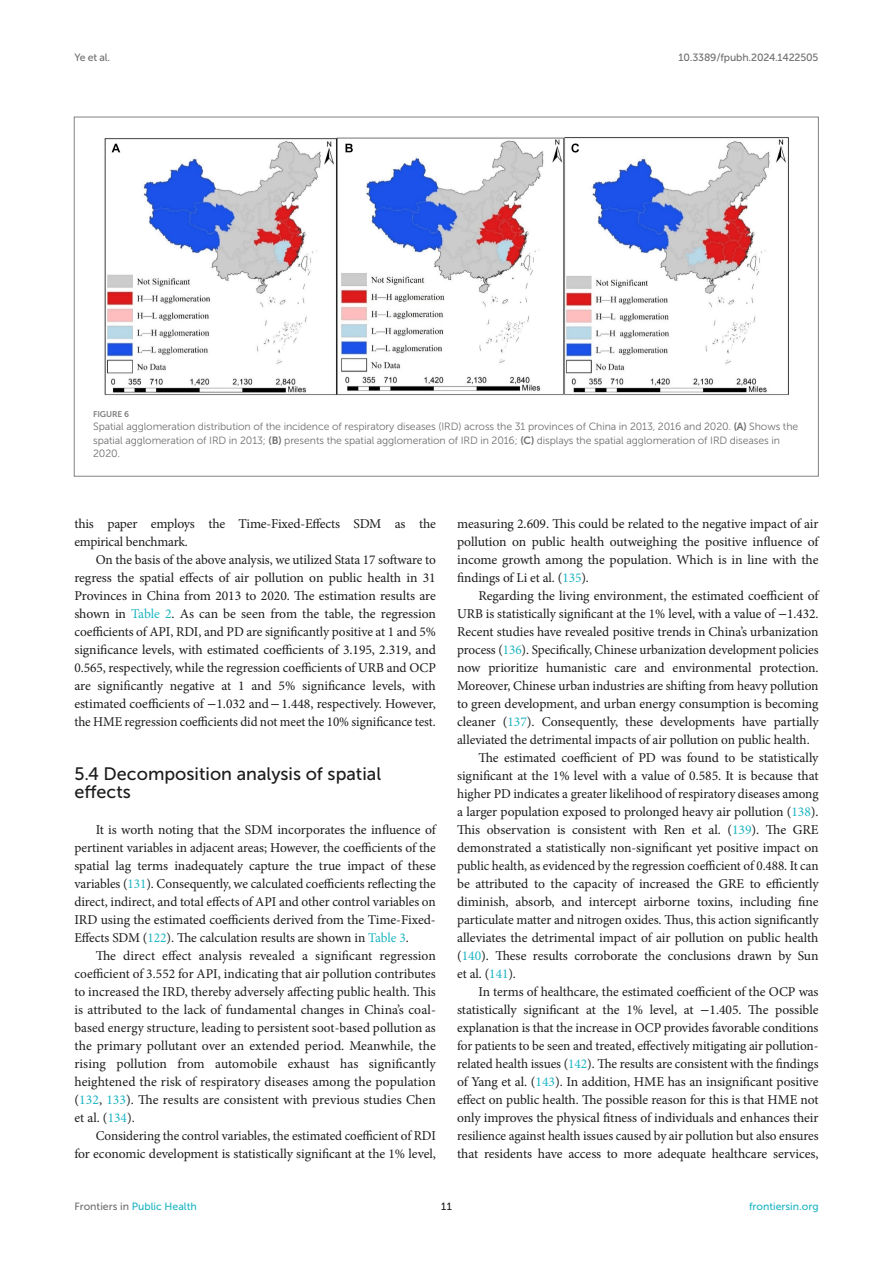
<style>
.page{position:relative;width:893px;height:1263px;background:#fff}
.page>*{position:absolute;margin:0;border:0;box-sizing:border-box;transform-origin:0 0}
.HEAD_2{font:18px/18px "Museo Sans 500";color:#1b1c1b}
.TEXT{font:13.5px/18px "Minion Pro";letter-spacing:-.005em;color:#1b1c1b;text-align:justify}
.TEXT_FLUSH{font:13.5px/18px "Minion Pro";letter-spacing:-.005em;color:#1b1c1b;text-align:justify}
.FIG_LEG{font:10.5px/13.5px "Museo Sans 300";letter-spacing:-.01em;color:#706f70}
.t1{font:10.5px "Museo Sans 500";color:#1db5c3}
.t2{font:10.5px "Museo Sans 500";letter-spacing:-.015em;color:#706f70}
.t3{font:10.5px "Museo Sans 500";color:#1b1c1b}
.FIG_HD{font:8.25px "Museo Sans 700";letter-spacing:-.01em;color:#7e7f7f}
.s1{font-family:"Museo Sans 700"}
.s2{color:#1db5c3}
.s3{font-family:"STIX General"}
.s4{color:#706f70}
</style>
<div class="page">
<img style="left:104px;top:137px;width:685px;height:259px">
<p class="t2" style="left:74px;top:51px;width:37px">Ye et al.</p>
<p class="t2" style="left:679px;top:51px;width:141px">10.3389/fpubh.2024.1422505</p>
<p class="FIG_HD" style="left:93px;top:409px;width:37px">FIGURE 6</p>
<p class="FIG_LEG" style="left:93px;top:420px;width:707px">Spatial agglomeration distribution of the incidence of respiratory diseases (IRD) across the 31 provinces of China in 2013, 2016 and 2020. <span class="s1">(A)</span> Shows the spatial agglomeration of IRD in 2013; <span class="s1">(B)</span> presents the spatial agglomeration of IRD in 2016; <span class="s1">(C)</span> displays the spatial agglomeration of IRD diseases in<br>2020.</p>
<p class="TEXT" style="left:74px;top:515px;width:363px">this paper employs the Time-Fixed-Effects SDM as the empirical benchmark.</p>
<p class="TEXT" style="left:74px;top:551px;width:363px;text-indent:21px">On the basis of the above analysis, we utilized Stata 17 software to regress the spatial effects of air pollution on public health in 31<br>Provinces in China from 2013 to 2020. The estimation results are shown in <span class="s2">Table 2</span>. As can be seen from the table, the regression coefficients of API, RDI, and PD are significantly positive at 1 and 5% significance levels, with estimated coefficients of 3.195, 2.319, and 0.565, respectively, while the regression coefficients of URB and OCP are significantly negative at 1 and 5% significance levels, with estimated coefficients of <span class="s3">−</span>1.032 and<span class="s3">−</span>1.448, respectively. However, the HME regression coefficients did not meet the 10% significance test.</p>
<p class="HEAD_2" style="left:74px;top:765px;width:308px">5.4 Decomposition analysis of spatial effects</p>
<p class="TEXT_FLUSH" style="left:74px;top:821px;width:363px;text-indent:21px">It is worth noting that the SDM incorporates the influence of pertinent variables in adjacent areas; However, the coefficients of the spatial lag terms inadequately capture the true impact of these variables (<span class="s2">131</span>). Consequently, we calculated coefficients reflecting the direct, indirect, and total effects of API and other control variables on IRD using the estimated coefficients derived from the Time-Fixed-Effects SDM (<span class="s2">122</span>). The calculation results are shown in <span class="s2">Table 3</span>.</p>
<p class="TEXT" style="left:74px;top:947px;width:363px;text-indent:21px">The direct effect analysis revealed a significant regression coefficient of 3.552 for API, indicating that air pollution contributes to increased the IRD, thereby adversely affecting public health. This is attributed to the lack of fundamental changes in China’s coal&shy;based energy structure, leading to persistent soot-based pollution as the primary pollutant over an extended period. Meanwhile, the rising pollution from automobile exhaust has significantly heightened the risk of respiratory diseases among the population (<span class="s2">132</span>, <span class="s2">133</span>). The results are consistent with previous studies Chen et al. (<span class="s2">134</span>).</p>
<p class="TEXT" style="left:74px;top:1127px;width:363px;text-align:right">Considering the control variables, the estimated coefficient of RDI<br>for economic development is statistically significant at the 1% level,</p>
<p class="TEXT" style="left:457px;top:515px;width:363px">measuring 2.609. This could be related to the negative impact of air pollution on public health outweighing the positive influence of income growth among the population. Which is in line with the findings of Li et al. (<span class="s2">135</span>).</p>
<p class="TEXT" style="left:457px;top:587px;width:363px;text-indent:21px">Regarding the living environment, the estimated coefficient of URB is statistically significant at the 1% level, with a value of <span class="s3">−</span>1.432.<br>Recent studies have revealed positive trends in China’s urbanization process (<span class="s2">136</span>). Specifically, Chinese urbanization development policies now prioritize humanistic care and environmental protection.<br>Moreover, Chinese urban industries are shifting from heavy pollution to green development, and urban energy consumption is becoming cleaner (<span class="s2">137</span>). Consequently, these developments have partially alleviated the detrimental impacts of air pollution on public health.</p>
<p class="TEXT" style="left:457px;top:749px;width:363px;text-indent:21px">The estimated coefficient of PD was found to be statistically significant at the 1% level with a value of 0.585. It is because that higher PD indicates a greater likelihood of respiratory diseases among a larger population exposed to prolonged heavy air pollution (<span class="s2">138</span>).<br>This observation is consistent with Ren et al. (<span class="s2">139</span>). The GRE demonstrated a statistically non-significant yet positive impact on public health, as evidenced by the regression coefficient of 0.488. It can be attributed to the capacity of increased the GRE to efficiently diminish, absorb, and intercept airborne toxins, including fine particulate matter and nitrogen oxides. Thus, this action significantly alleviates the detrimental impact of air pollution on public health (<span class="s2">140</span>). These results corroborate the conclusions drawn by Sun et al. (<span class="s2">141</span>).</p>
<p class="TEXT" style="left:457px;top:983px;width:363px;text-indent:21px">In terms of healthcare, the estimated coefficient of the OCP was statistically significant at the 1% level, at <span class="s3">−</span>1.405. The possible explanation is that the increase in OCP provides favorable conditions for patients to be seen and treated, effectively mitigating air pollution&shy;related health issues (<span class="s2">142</span>). The results are consistent with the findings of Yang et al. (<span class="s2">143</span>). In addition, HME has an insignificant positive effect on public health. The possible reason for this is that HME not only improves the physical fitness of individuals and enhances their resilience against health issues caused by air pollution but also ensures that residents have access to more adequate healthcare services,</p>
<p class="t1" style="left:74px;top:1200px;width:124px"><span class="s4">Frontiers in</span> Public Health</p>
<p class="t3" style="left:441px;top:1200px;width:12px">11</p>
<p class="t1" style="left:749px;top:1200px;width:71px">frontiersin.org</p>
</div>
